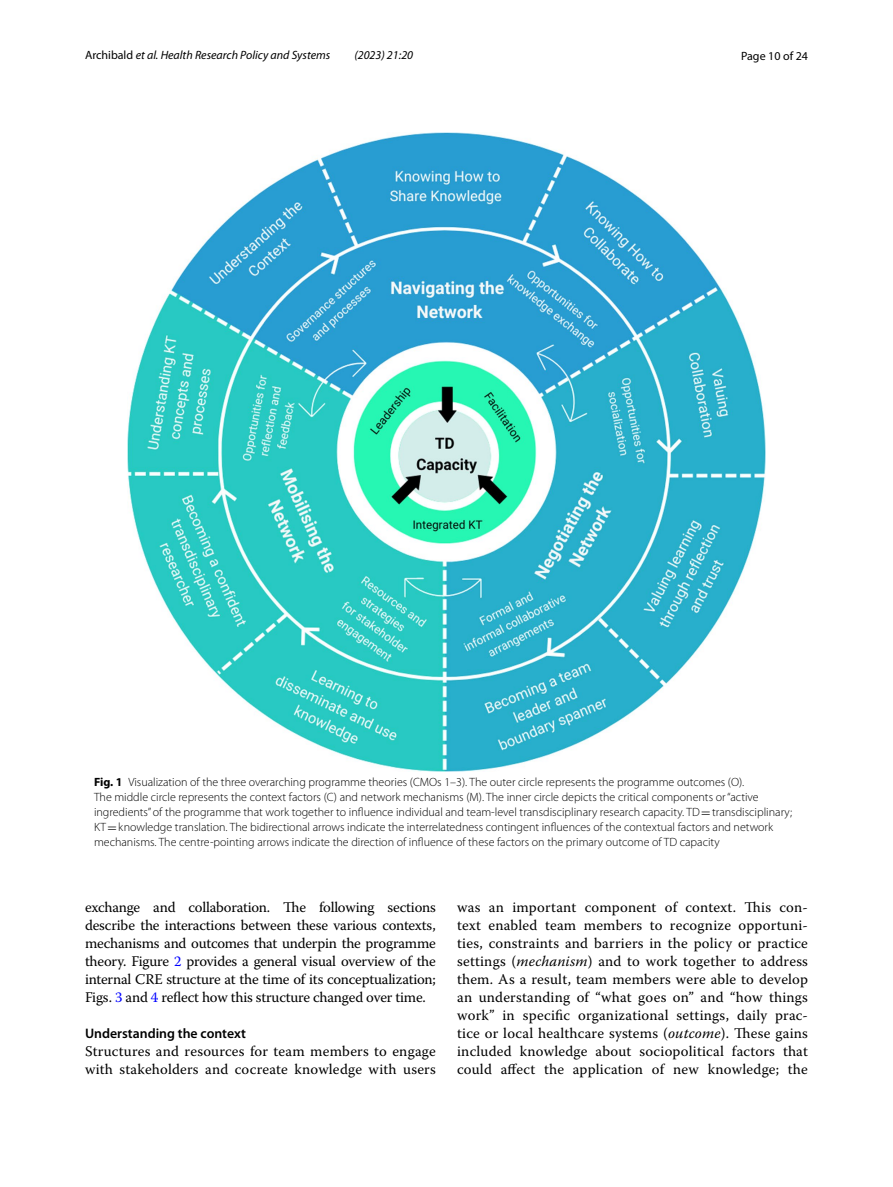
<style>
.page{position:relative;width:893px;height:1187px;background:#fff}
.page>*{position:absolute;margin:0;border:0;box-sizing:border-box;transform-origin:0 0}
.t1{font:14.7px/18px "Warnock Pro";letter-spacing:.015em;color:#000;text-align:justify}
.t2{font:600 13.8px "Myriad Pro";color:#000}
.t3{font:300 12px/15px "Myriad Pro";color:#000}
.t4{font:italic 12px "Myriad Pro";color:#000}
.t5{font:12px "Myriad Pro";color:#000}
.s1{font-style:normal}
.s2{font-weight:700}
.s3{font-family:"MTSY";font-weight:400}
.s4{color:#00f}
.s5{font-style:italic}
</style>
<div class="page">
<img style="left:128px;top:133px;width:637px;height:638px">
<p class="t4" style="left:85px;top:48px;width:247px"><span class="s1">Archibald</span> et al. Health Research Policy and Systems</p>
<p class="t4" style="left:354px;top:48px;width:60px">(2023) 21:20</p>
<p class="t5" style="left:741px;top:48px;width:68px">Page 10 of 24</p>
<p class="t3" style="left:94px;top:774px;width:700px"><span class="s2">Fig. 1</span> Visualization of the three overarching programme theories (CMOs 1–3). The outer circle represents the programme outcomes (O).<br>The middle circle represents the context factors (C) and network mechanisms (M). The inner circle depicts the critical components or “active ingredients” of the programme that work together to influence individual and team-level transdisciplinary research capacity. TD<span class="s3">=</span>transdisciplinary; KT<span class="s3">=</span>knowledge translation. The bidirectional arrows indicate the interrelatedness contingent influences of the contextual factors and network mechanisms. The centre-pointing arrows indicate the direction of influence of these factors on the primary outcome of TD capacity</p>
<p class="t1" style="left:85px;top:897px;width:352px">exchange and collaboration. The following sections describe the interactions between these various contexts, mechanisms and outcomes that underpin the programme theory. Figure <span class="s4">2</span> provides a general visual overview of the internal CRE structure at the time of its conceptualization; Figs. <span class="s4">3</span> and <span class="s4">4</span> reflect how this structure changed over time.</p>
<p class="t2" style="left:85px;top:1024px;width:162px">Understanding the context</p>
<p class="t1" style="left:85px;top:1041px;width:352px">Structures and resources for team members to engage with stakeholders and cocreate knowledge with users</p>
<p class="t1" style="left:457px;top:897px;width:352px">was an important component of context. This con&shy;text enabled team members to recognize opportuni&shy;ties, constraints and barriers in the policy or practice settings (<span class="s5">mechanism</span>) and to work together to address them. As a result, team members were able to develop an understanding of “what goes on” and “how things work” in specific organizational settings, daily prac&shy;tice or local healthcare systems (<span class="s5">outcome</span>). These gains included knowledge about sociopolitical factors that could affect the application of new knowledge; the</p>
</div>
